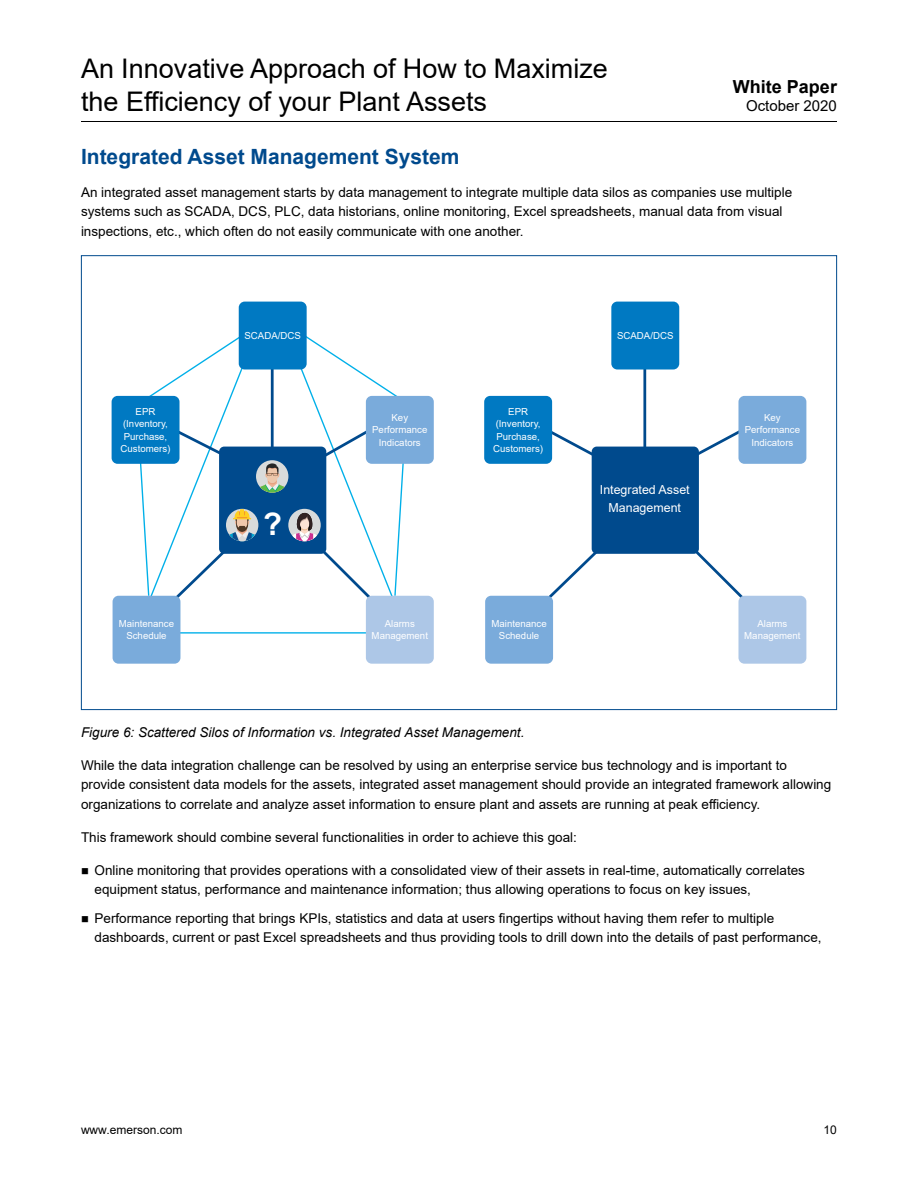
<style>
.page{position:relative;width:918px;height:1188px;background:#fff}
.page>*{position:absolute;margin:0;border:0;box-sizing:border-box;transform-origin:0 0}
.t1{font:700 30.9px "Arial";color:#fff}
.t2{font:27px/33px "Arial";color:#000}
.Subhead_1{font:700 21px "Arial";color:#004a8d}
.t3{font:700 18px "Arial";color:#000}
.t4{font:15px "Arial";color:#000}
.Body_Text{font:13.5px/19.5px "Arial";color:#000}
.Image_Caption{font:italic 13.5px "Arial";color:#000}
.t5{font:12.45px/18px "Arial";color:#fff;text-align:center}
.t6{font:12px "Arial";color:#000}
.t7{font:9.6px/12.5px "Arial";color:#fff;text-align:center}
</style>
<div class="page">
<hr style="left:81px;top:121px;width:756px;height:1px;background:#000">
<hr style="left:171px;top:632px;width:200px;height:2px;background:#00b0e9">
<svg style="left:139px;top:334px;width:266px;height:271px"></svg>
<div style="left:239px;top:302px;width:68px;height:68px;background:#0079c2;border-radius:6px"></div>
<div style="left:112px;top:396px;width:68px;height:68px;background:#0079c2;border-radius:6px"></div>
<div style="left:113px;top:596px;width:67px;height:68px;background:#7aabdb;border-radius:6px"></div>
<div style="left:366px;top:596px;width:68px;height:68px;background:#adc7e7;border-radius:6px"></div>
<div style="left:366px;top:396px;width:68px;height:68px;background:#7aabdb;border-radius:6px"></div>
<svg style="left:696px;top:551px;width:53px;height:47px"></svg>
<svg style="left:542px;top:545px;width:54px;height:55px"></svg>
<svg style="left:687px;top:431px;width:51px;height:24px"></svg>
<svg style="left:551px;top:426px;width:51px;height:35px"></svg>
<hr style="left:643px;top:352px;width:3px;height:100px;background:#004a8d">
<div style="left:592px;top:447px;width:107px;height:107px;background:#004a8d;border-radius:5px"></div>
<div style="left:611px;top:302px;width:68px;height:68px;background:#0079c2;border-radius:6px"></div>
<div style="left:484px;top:396px;width:68px;height:68px;background:#0079c2;border-radius:6px"></div>
<div style="left:485px;top:596px;width:68px;height:68px;background:#7aabdb;border-radius:6px"></div>
<div style="left:738px;top:596px;width:68px;height:68px;background:#adc7e7;border-radius:6px"></div>
<div style="left:738px;top:396px;width:68px;height:68px;background:#7aabdb;border-radius:6px"></div>
<h2 class="t2" style="left:81px;top:52px;width:528px">An Innovative Approach of How to Maximize the Efficiency of your Plant Assets</h2>
<p class="Subhead_1" style="left:81px;top:142px;width:380px">Integrated Asset Management System</p>
<p class="Body_Text" style="left:81px;top:182px;width:713px">An integrated asset management starts by data management to integrate multiple data silos as companies use multiple systems such as SCADA, DCS, PLC, data historians, online monitoring, Excel spreadsheets, manual data from visual inspections, etc., which often do not easily communicate with one another.</p>
<h3 class="t3" style="left:733px;top:74px;width:106px">White Paper</h3>
<p class="t4" style="left:746px;top:96px;width:92px">October 2020</p>
<p class="t7" style="left:245px;top:329px;width:58px">SCADA/DCS</p>
<p class="t7" style="left:617px;top:329px;width:58px">SCADA/DCS</p>
<p class="t7" style="left:121px;top:405px;width:51px">EPR (Inventory,<br>Purchase,<br>Customers)</p>
<p class="t7" style="left:372px;top:411px;width:57px">Key<br>Performance<br>Indicators</p>
<p class="t7" style="left:493px;top:405px;width:51px">EPR (Inventory,<br>Purchase,<br>Customers)</p>
<p class="t7" style="left:745px;top:411px;width:57px">Key<br>Performance<br>Indicators</p>
<p class="t1" style="left:263px;top:503px;width:20px">?</p>
<p class="t5" style="left:600px;top:481px;width:91px">Integrated Asset<br>Management</p>
<p class="t7" style="left:119px;top:617px;width:57px">Maintenance<br>Schedule</p>
<p class="t7" style="left:372px;top:617px;width:58px">Alarms<br>Management</p>
<p class="t7" style="left:491px;top:617px;width:57px">Maintenance<br>Schedule</p>
<p class="t7" style="left:744px;top:617px;width:58px">Alarms<br>Management</p>
<p class="Image_Caption" style="left:81px;top:723px;width:445px">Figure 6: Scattered Silos of Information vs. Integrated Asset Management.</p>
<p class="Body_Text" style="left:81px;top:755px;width:752px">While the data integration challenge can be resolved by using an enterprise service bus technology and is important to provide consistent data models for the assets, integrated asset management should provide an integrated framework allowing organizations to correlate and analyze asset information to ensure plant and assets are running at peak efficiency.</p>
<p class="Body_Text" style="left:81px;top:827px;width:497px">This framework should combine several functionalities in order to achieve this goal:</p>
<p class="Body_Text" style="left:94px;top:860px;width:712px">Online monitoring that provides operations with a consolidated view of their assets in real-time, automatically correlates equipment status, performance and maintenance information; thus allowing operations to focus on key issues,</p>
<p class="Body_Text" style="left:94px;top:908px;width:729px">Performance reporting that brings KPIs, statistics and data at users fingertips without having them refer to multiple dashboards, current or past Excel spreadsheets and thus providing tools to drill down into the details of past performance,</p>
<p class="t6" style="left:81px;top:1122px;width:103px">www.emerson.com</p>
<p class="t6" style="left:824px;top:1122px;width:15px">10</p>
</div>
